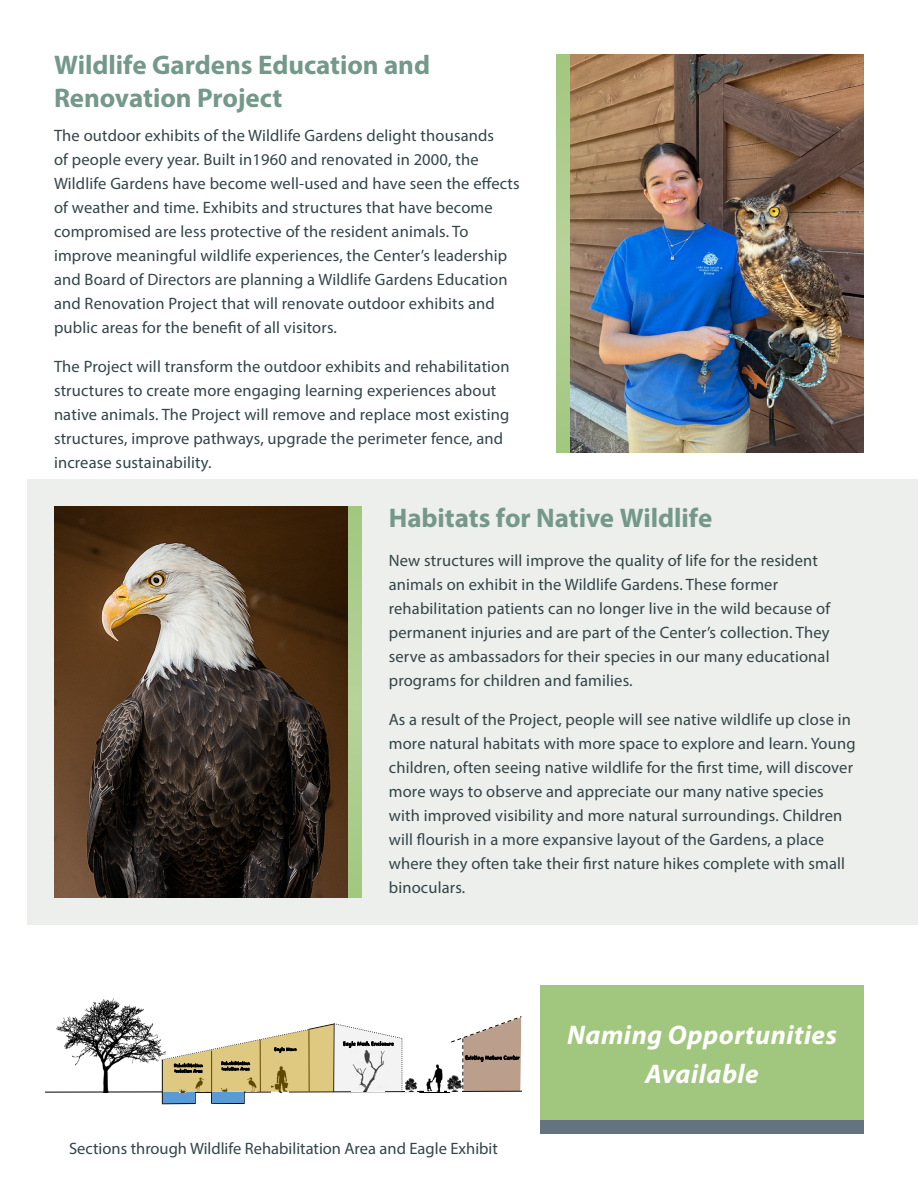
<style>
.page{position:relative;width:918px;height:1188px;background:#fff}
.page>*{position:absolute;margin:0;border:0;box-sizing:border-box;transform-origin:0 0}
.t1{font:700 27px/33px "Myriad Pro";letter-spacing:-.005em;color:#749889}
.t2{font:italic 700 27px/39px "Myriad Pro";letter-spacing:.02em;color:#fff;text-align:center}
.t3{font:16.5px/24px "Myriad Pro";letter-spacing:.01em;color:#334448}
.t4{font:5.7px "Dreaming Outloud Pro";color:#000}
.t5{font:4.8px/5.6px "Dreaming Outloud Pro";color:#000}
</style>
<div class="page">
<div style="left:27px;top:479px;width:891px;height:446px;background:#edefec"></div>
<img style="left:54px;top:506px;width:294px;height:392px">
<img style="left:570px;top:54px;width:294px;height:398px">
<svg style="left:348px;top:506px;width:14px;height:392px;background:#accc8c"></svg>
<svg style="left:556px;top:54px;width:14px;height:398px;background:#accc8c"></svg>
<hr style="left:46px;top:1091px;width:116px;height:2px;background:#000">
<img style="left:57px;top:998px;width:104px;height:94px">
<svg style="left:161px;top:1016px;width:360px;height:88px"></svg>
<div style="left:540px;top:986px;width:324px;height:134px;background:#a1c77e"></div>
<div style="left:540px;top:1120px;width:324px;height:14px;background:#657381"></div>
<h1 class="t1" style="left:54px;top:48px;width:378px">Wildlife Gardens Education and<br>Renovation Project</h1>
<p class="t3" style="left:54px;top:123px;width:467px">The outdoor exhibits of the Wildlife Gardens delight thousands<br>of people every year. Built in1960 and renovated in 2000, the Wildlife Gardens have become well-used and have seen the effects of weather and time. Exhibits and structures that have become compromised are less protective of the resident animals. To improve meaningful wildlife experiences, the Center’s leadership and Board of Directors are planning a Wildlife Gardens Education and Renovation Project that will renovate outdoor exhibits and public areas for the benefit of all visitors.</p>
<p class="t3" style="left:54px;top:354px;width:457px">The Project will transform the outdoor exhibits and rehabilitation structures to create more engaging learning experiences about native animals. The Project will remove and replace most existing structures, improve pathways, upgrade the perimeter fence, and increase sustainability.</p>
<h1 class="t1" style="left:389px;top:500px;width:325px">Habitats for Native Wildlife</h1>
<p class="t3" style="left:389px;top:548px;width:443px">New structures will improve the quality of life for the resident animals on exhibit in the Wildlife Gardens. These former rehabilitation patients can no longer live in the wild because of permanent injuries and are part of the Center’s collection. They serve as ambassadors for their species in our many educational programs for children and families.</p>
<p class="t3" style="left:389px;top:707px;width:468px">As a result of the Project, people will see native wildlife up close in more natural habitats with more space to explore and learn. Young children, often seeing native wildlife for the first time, will discover more ways to observe and appreciate our many native species with improved visibility and more natural surroundings. Children will flourish in a more expansive layout of the Gardens, a place where they often take their first nature hikes complete with small binoculars.</p>
<p class="t5" style="left:174px;top:1063px;width:30px">Rehabilitation<br>Isolation Area</p>
<p class="t5" style="left:221px;top:1061px;width:30px">Rehabilitation<br>Isolation Area</p>
<p class="t5" style="left:274px;top:1047px;width:24px">Eagle Mews</p>
<p class="t4" style="left:343px;top:1040px;width:52px">Eagle Mesh Enclosure</p>
<p class="t4" style="left:465px;top:1054px;width:56px">Existing Nature Center</p>
<h1 class="t2" style="left:567px;top:1014px;width:271px">Naming Opportunities<br>Available</h1>
<p class="t3" style="left:69px;top:1136px;width:430px">Sections through Wildlife Rehabilitation Area and Eagle Exhibit</p>
</div>
